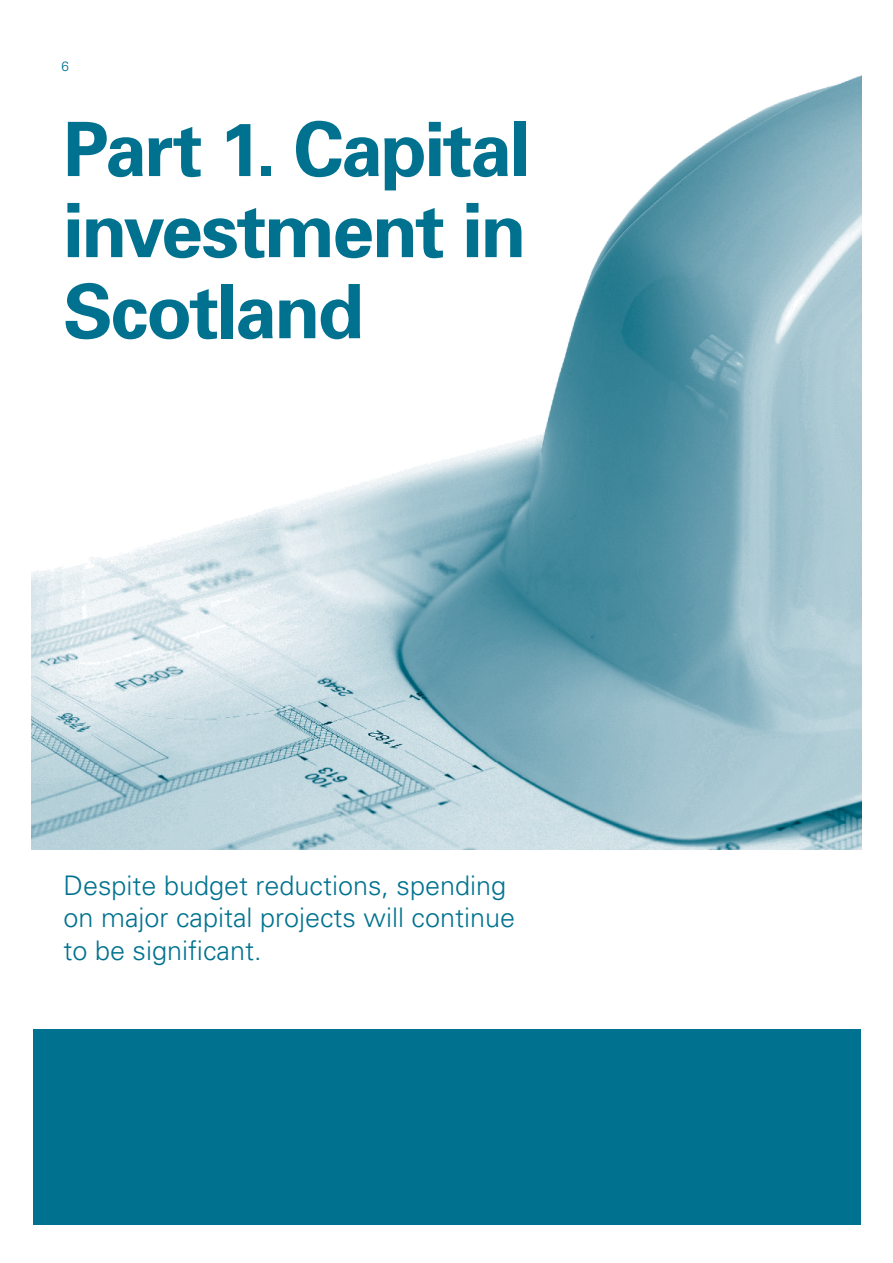
<style>
.page{position:relative;width:893px;height:1263px;background:#fff}
.page>*{position:absolute;margin:0;border:0;box-sizing:border-box;transform-origin:0 0}
.t1{font:700 75px/81px "Univers";letter-spacing:-.03em;color:#00728f;text-align:justify}
.t2{font:300 27px/32.4px "Univers";color:#00728f}
.t3{font:300 13.5px "Univers";color:#00728f}
</style>
<div class="page">
<img style="left:32px;top:75px;width:829px;height:774px">
<div style="left:33px;top:1029px;width:828px;height:195px;background:#00728f"></div>
<p class="t3" style="left:62px;top:58px;width:9px">6</p>
<h2 class="t1" style="left:63px;top:109px;width:469px">Part 1. Capital investment in Scotland</h2>
<p class="t2" style="left:64px;top:869px;width:453px">Despite budget reductions, spending on major capital projects will continue to be significant.</p>
</div>
